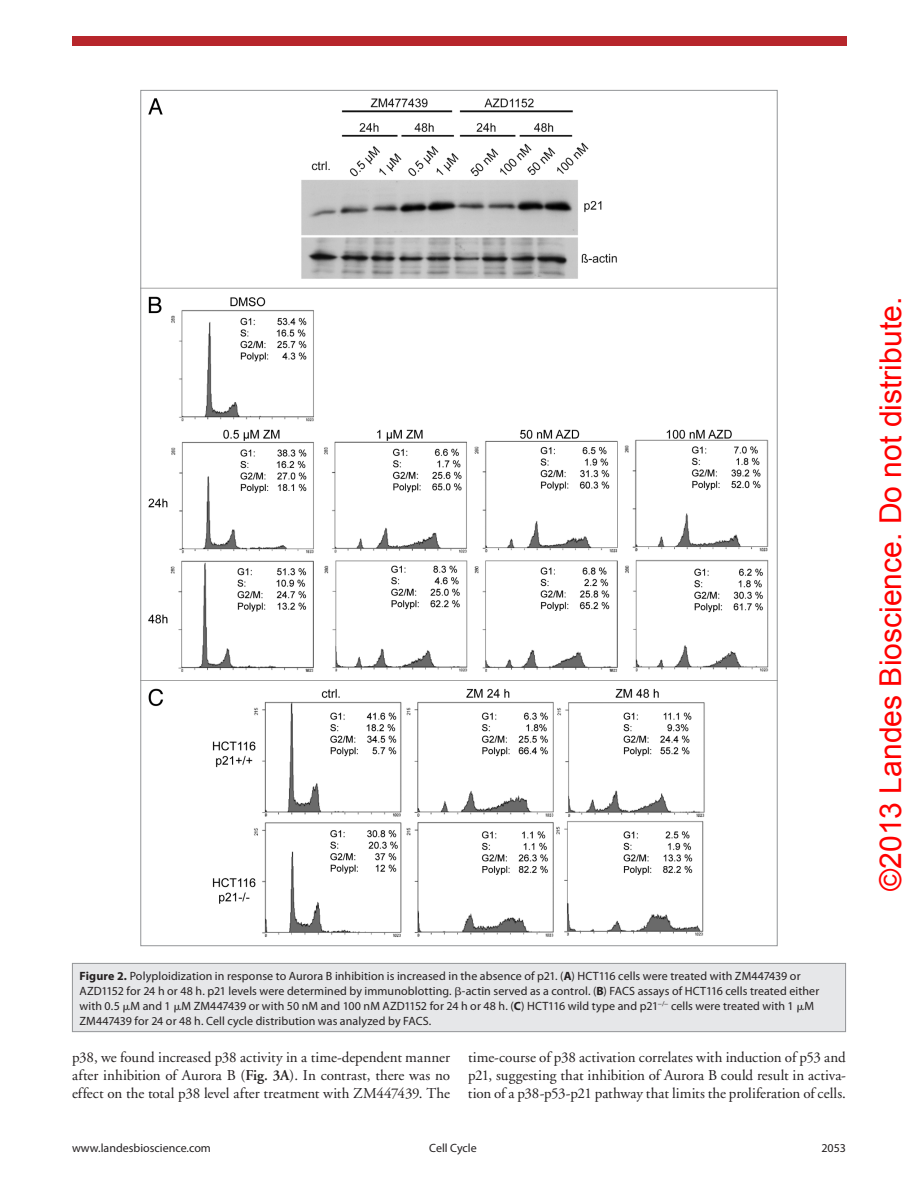
<style>
.page{position:relative;width:918px;height:1188px;background:#fff}
.page>*{position:absolute;margin:0;border:0;box-sizing:border-box;transform-origin:0 0}
.t1{font:30.15px "Arial";color:#f00}
.t2{font:15px/18px "Adobe Garamond";letter-spacing:-.005em;color:#231f20;text-align:justify}
.t3{font:12px/15px "Myriad Pro";letter-spacing:.005em;color:#231f20}
.s1{font-weight:700}
.s2{font-family:"Universal Std Greekw Math Pi"}
.s3{font-weight:600}
</style>
<div class="page">
<div style="left:72px;top:36px;width:774px;height:10px;background:#b7262b"></div>
<div style="left:72px;top:963px;width:774px;height:69px;background:#e6e7e9"></div>
<div style="left:72px;top:963px;width:774px;height:69px;border:1px solid #939598"></div>
<img style="left:142px;top:98px;width:634px;height:839px">
<p class="t3" style="left:80px;top:968px;width:741px"><span class="s1">Figure 2.</span> Polyploidization in response to Aurora B inhibition is increased in the absence of p21. (<span class="s1">A</span>) HCT116 cells were treated with ZM447439 or AZD1152 for 24 h or 48 h. p21 levels were determined by immunoblotting. <span class="s2">β</span>-actin served as a control. (<span class="s1">B</span>) FACS assays of HCT116 cells treated either with 0.5 <span class="s2">μ</span>M and 1 <span class="s2">μ</span>M ZM447439 or with 50 nM and 100 nM AZD1152 for 24 h or 48 h. (<span class="s1">C</span>) HCT116 wild type and p21<sup>−/−</sup> cells were treated with 1 <span class="s2">μ</span>M ZM447439 for 24 or 48 h. Cell cycle distribution was analyzed by FACS.</p>
<p class="t2" style="left:72px;top:1049px;width:379px">p38, we found increased p38 activity in a time-dependent manner after inhibition of Aurora B (<span class="s3">Fig. 3A</span>). In contrast, there was no effect on the total p38 level after treatment with ZM447439. The</p>
<p class="t2" style="left:468px;top:1049px;width:379px">time-course of p38 activation correlates with induction of p53 and p21, suggesting that inhibition of Aurora B could result in activa&shy;tion of a p38-p53-p21 pathway that limits the proliferation of cells.</p>
<p class="t3" style="left:72px;top:1140px;width:140px">www.landesbioscience.com</p>
<p class="t3" style="left:429px;top:1140px;width:49px">Cell Cycle</p>
<p class="t3" style="left:821px;top:1140px;width:26px">2053</p>
<h1 class="t1" style="left:871px;top:891px;width:595px;rotate:-90deg">©2013 Landes Bioscience. Do not distribute.</h1>
</div>
